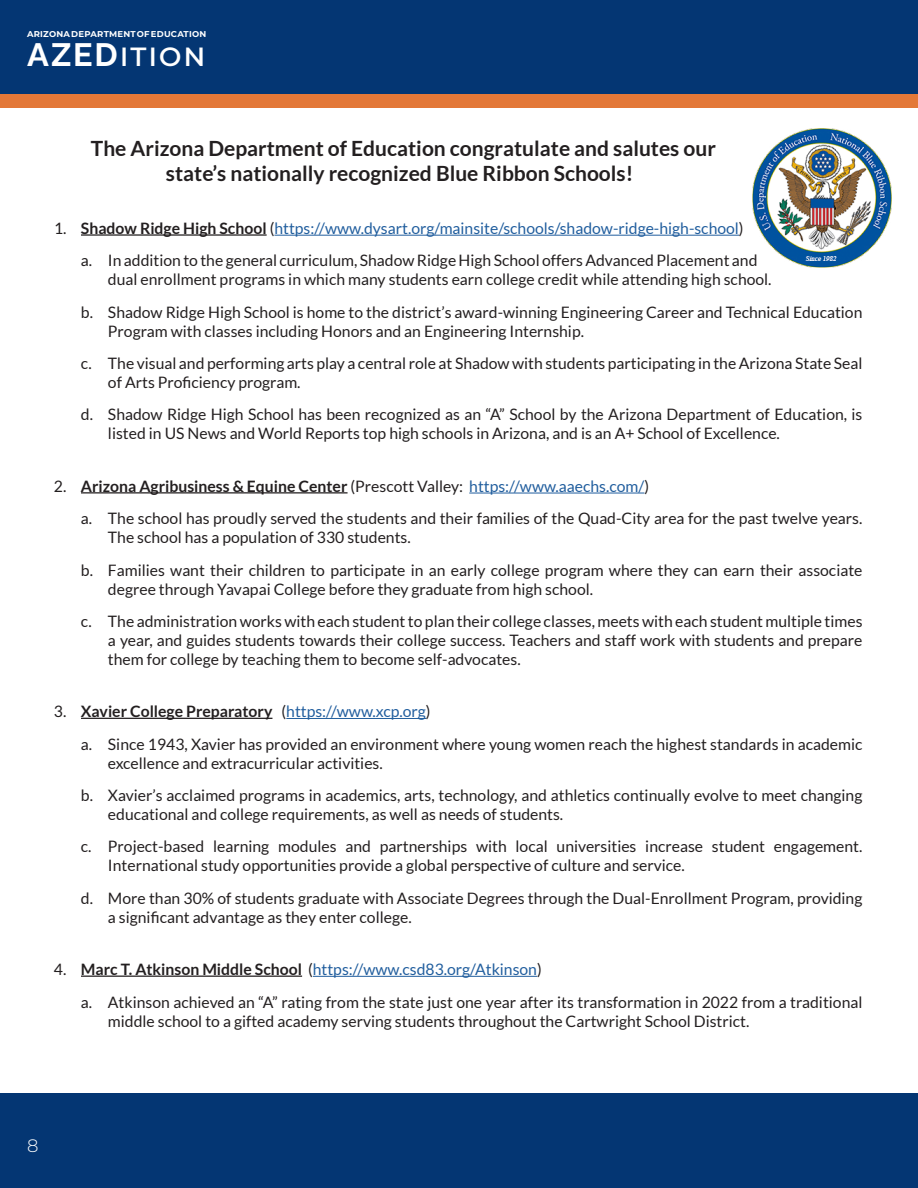
<style>
.page{position:relative;width:918px;height:1188px;background:#fff}
.page>*{position:absolute;margin:0;border:0;box-sizing:border-box;transform-origin:0 0}
.t1{font:500 32.55px "Montserrat";letter-spacing:.045em;color:#fff}
.t2{font:700 21px/25.2px "Lato";color:#231f20;text-align:center}
.t3{font:300 18px "Montserrat";color:#fff}
.t4{font:15.75px/32.4px "Lato";color:#231f20}
.t5{font:700 8.55px "Montserrat";letter-spacing:.025em;color:#fff}
.s1{font-family:"Raleway";font-weight:700}
.s2{font-weight:700}
.s3{color:#215e9e}
</style>
<div class="page">
<div style="left:0;top:1094px;width:918px;height:94px;background:#043673"></div>
<div style="left:0;top:0;width:918px;height:94px;background:#043673"></div>
<div style="left:0;top:94px;width:918px;height:14px;background:#e37838"></div>
<hr style="left:81px;top:234px;width:186px;height:2px;background:#231f20">
<hr style="left:274px;top:235px;width:465px;height:1px;background:#215e9e">
<hr style="left:81px;top:492px;width:267px;height:1px;background:#231f20">
<hr style="left:469px;top:493px;width:175px;height:1px;background:#215e9e">
<hr style="left:81px;top:718px;width:191px;height:1px;background:#231f20">
<hr style="left:286px;top:718px;width:140px;height:1px;background:#215e9e">
<hr style="left:81px;top:976px;width:221px;height:1px;background:#231f20">
<hr style="left:313px;top:976px;width:224px;height:1px;background:#215e9e">
<img style="left:752px;top:128px;width:140px;height:140px">
<p class="t5" style="left:27px;top:28px;width:181px">ARIZONA DEPARTMENT OF EDUCATION</p>
<h1 class="t1" style="left:27px;top:32px;width:180px"><span class="s1">AZED</span>ition</h1>
<h2 class="t2" style="left:91px;top:136px;width:627px">The Arizona Department of Education congratulate and salutes our state’s nationally recognized Blue Ribbon Schools!</h2>
<p class="t4" style="left:81px;top:212px;width:678px;text-indent:-27px">1. <span class="s2">Shadow Ridge High School</span> (<span class="s3">https://www.dysart.org/mainsite/schools/shadow-ridge-high-school</span>) a. In addition to the general curriculum, Shadow Ridge High School offers Advanced Placement and</p>
<p class="t4" style="left:81px;top:263px;width:783px;text-indent:27px">dual enrollment programs in which many students earn college credit while attending high school.<br>b. Shadow Ridge High School is home to the district’s award-winning Engineering Career and Technical Education</p>
<p class="t4" style="left:81px;top:315px;width:783px;text-indent:27px">Program with classes including Honors and an Engineering Internship.<br>c. The visual and performing arts play a central role at Shadow with students participating in the Arizona State Seal</p>
<p class="t4" style="left:81px;top:366px;width:783px;text-indent:27px">of Arts Proficiency program.<br>d. Shadow Ridge High School has been recognized as an “A” School by the Arizona Department of Education, is</p>
<p class="t4" style="left:108px;top:417px;width:673px">listed in US News and World Reports top high schools in Arizona, and is an A+ School of Excellence.</p>
<p class="t4" style="left:81px;top:470px;width:783px;text-indent:-27px">2. <span class="s2">Arizona Agribusiness &amp; Equine Center</span> (Prescott Valley: <span class="s3">https://www.aaechs.com/</span>)<br>a. The school has proudly served the students and their families of the Quad-City area for the past twelve years.</p>
<p class="t4" style="left:81px;top:521px;width:783px;text-indent:27px">The school has a population of 330 students.<br>b. Families want their children to participate in an early college program where they can earn their associate</p>
<p class="t4" style="left:81px;top:573px;width:783px;text-indent:27px">degree through Yavapai College before they graduate from high school.<br>c. The administration works with each student to plan their college classes, meets with each student multiple times</p>
<p class="t4" style="left:108px;top:631px;width:756px;line-height:18.9px">a year, and guides students towards their college success. Teachers and staff work with students and prepare them for college by teaching them to become self-advocates.</p>
<p class="t4" style="left:81px;top:695px;width:783px;text-indent:-27px">3. <span class="s2">Xavier College Preparatory</span> (<span class="s3">https://www.xcp.org</span>)<br>a. Since 1943, Xavier has provided an environment where young women reach the highest standards in academic</p>
<p class="t4" style="left:81px;top:747px;width:783px;text-indent:27px">excellence and extracurricular activities.<br>b. Xavier’s acclaimed programs in academics, arts, technology, and athletics continually evolve to meet changing</p>
<p class="t4" style="left:81px;top:798px;width:783px;text-indent:27px">educational and college requirements, as well as needs of students.<br>c. Project-based learning modules and partnerships with local universities increase student engagement.</p>
<p class="t4" style="left:81px;top:849px;width:783px;text-indent:27px">International study opportunities provide a global perspective of culture and service.<br>d. More than 30% of students graduate with Associate Degrees through the Dual-Enrollment Program, providing</p>
<p class="t4" style="left:108px;top:901px;width:305px">a significant advantage as they enter college.</p>
<p class="t4" style="left:81px;top:953px;width:783px;text-indent:-27px">4. <span class="s2">Marc T. Atkinson Middle School</span> (<span class="s3">https://www.csd83.org/Atkinson</span>)<br>a. Atkinson achieved an “A” rating from the state just one year after its transformation in 2022 from a traditional</p>
<p class="t4" style="left:108px;top:1005px;width:643px">middle school to a gifted academy serving students throughout the Cartwright School District.</p>
<p class="t3" style="left:27px;top:1134px;width:13px">8</p>
</div>
